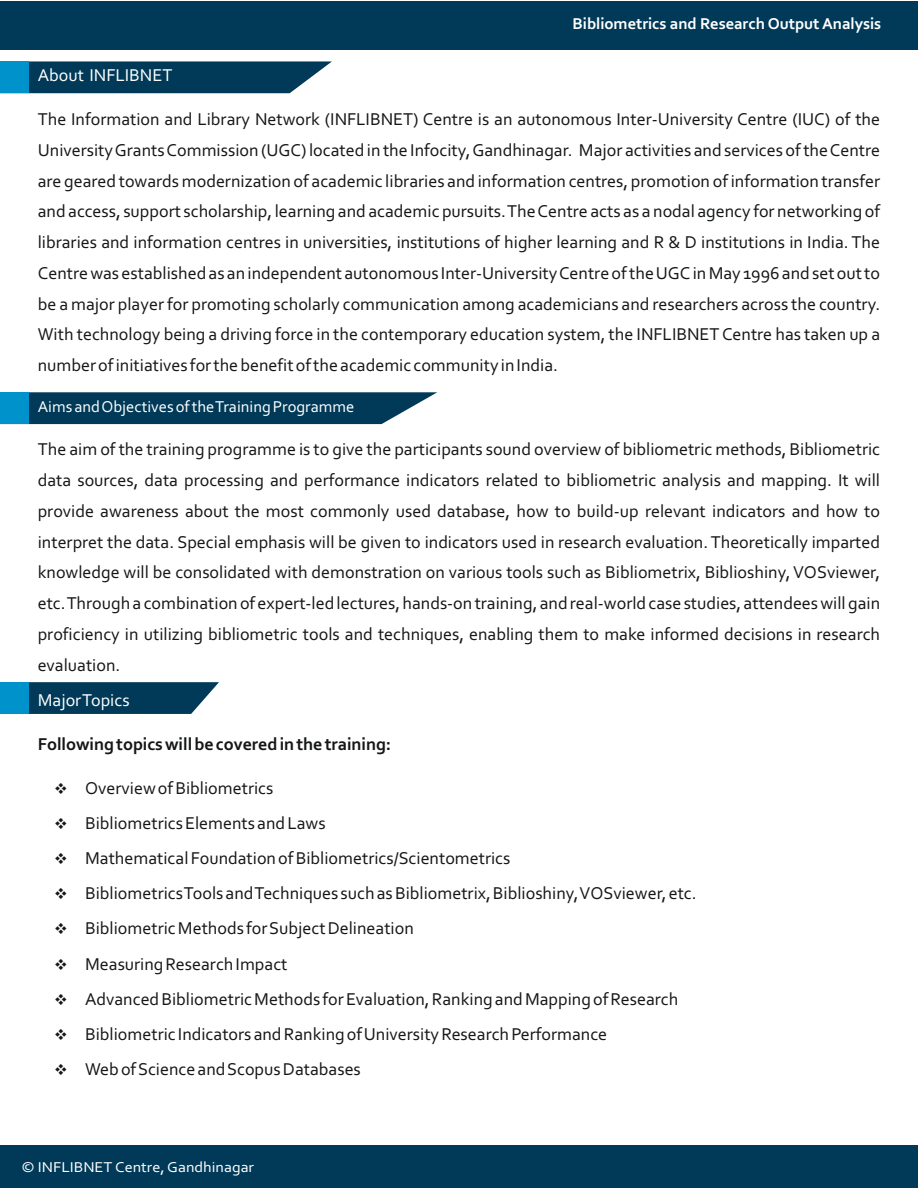
<style>
.page{position:relative;width:918px;height:1188px;background:#fff}
.page>*{position:absolute;margin:0;border:0;box-sizing:border-box;transform-origin:0 0}
.t1{font:18px/30.8px "Corbel";color:#151616;text-align:justify}
.t2{font:700 18px "Corbel";color:#151616}
.t3{font:18px "Corbel";color:#fff}
.t4{font:16.5px "Corbel";color:#fff}
.t5{font:700 16.5px "Corbel";color:#fff}
.t6{font:15px "Corbel";color:#fff;scale:1.08 1}
</style>
<div class="page">
<div style="left:0;top:1145px;width:918px;height:43px;background:#003a58"></div>
<div style="left:0;top:1px;width:918px;height:48px;background:#003a58"></div>
<svg style="left:29px;top:61px;width:303px;height:32px;background:#154a65"></svg>
<div style="left:0;top:61px;width:29px;height:32px;background:#0093cb"></div>
<svg style="left:29px;top:392px;width:408px;height:32px;background:#124864"></svg>
<svg style="left:29px;top:682px;width:190px;height:32px;background:#144965"></svg>
<div style="left:0;top:392px;width:29px;height:32px;background:#0093cb"></div>
<div style="left:0;top:682px;width:29px;height:32px;background:#0093cb"></div>
<p class="t5" style="left:573px;top:17px;width:310px">Bibliometrics and Research Output Analysis</p>
<p class="t3" style="left:38px;top:68px;width:136px">About INFLIBNET</p>
<p class="t1" style="left:38px;top:105px;width:844px">The Information and Library Network (INFLIBNET) Centre is an autonomous Inter-University Centre (IUC) of the University Grants Commission (UGC) located in the Infocity, Gandhinagar. Major activities and services of the Centre are geared towards modernization of academic libraries and information centres, promotion of information transfer and access, support scholarship, learning and academic pursuits. The Centre acts as a nodal agency for networking of libraries and information centres in universities, institutions of higher learning and R &amp; D institutions in India. The Centre was established as an independent autonomous Inter-University Centre of the UGC in May 1996 and set out to be a major player for promoting scholarly communication among academicians and researchers across the country.<br>With technology being a driving force in the contemporary education system, the INFLIBNET Centre has taken up a number of initiatives for the benefit of the academic community in India.</p>
<p class="t4" style="left:38px;top:400px;width:318px">Aims and Objectives of the Training Programme</p>
<p class="t1" style="left:38px;top:436px;width:844px">The aim of the training programme is to give the participants sound overview of bibliometric methods, Bibliometric data sources, data processing and performance indicators related to bibliometric analysis and mapping. It will provide awareness about the most commonly used database, how to build-up relevant indicators and how to interpret the data. Special emphasis will be given to indicators used in research evaluation. Theoretically imparted knowledge will be consolidated with demonstration on various tools such as Bibliometrix, Biblioshiny, VOSviewer, etc. Through a combination of expert-led lectures, hands-on training, and real-world case studies, attendees will gain proficiency in utilizing bibliometric tools and techniques, enabling them to make informed decisions in research evaluation.</p>
<p class="t3" style="left:38px;top:692px;width:93px">Major Topics</p>
<p class="t2" style="left:38px;top:736px;width:355px">Following topics will be covered in the training:</p>
<p class="t1" style="left:54px;top:774px;width:221px">❖ Overview of Bibliometrics</p>
<p class="t1" style="left:54px;top:809px;width:273px">❖ Bibliometrics Elements and Laws</p>
<p class="t1" style="left:54px;top:844px;width:458px">❖ Mathematical Foundation of Bibliometrics/Scientometrics</p>
<p class="t1" style="left:54px;top:879px;width:644px">❖ Bibliometrics Tools and Techniques such as Bibliometrix, Biblioshiny, VOSviewer, etc.</p>
<p class="t1" style="left:54px;top:915px;width:361px">❖ Bibliometric Methods for Subject Delineation</p>
<p class="t1" style="left:54px;top:950px;width:235px">❖ Measuring Research Impact</p>
<p class="t1" style="left:54px;top:985px;width:626px">❖ Advanced Bibliometric Methods for Evaluation, Ranking and Mapping of Research</p>
<p class="t1" style="left:54px;top:1020px;width:555px">❖ Bibliometric Indicators and Ranking of University Research Performance</p>
<p class="t1" style="left:54px;top:1055px;width:308px">❖ Web of Science and Scopus Databases</p>
<p class="t6" style="left:21px;top:1161px;width:217px">© INFLIBNET Centre, Gandhinagar</p>
</div>
